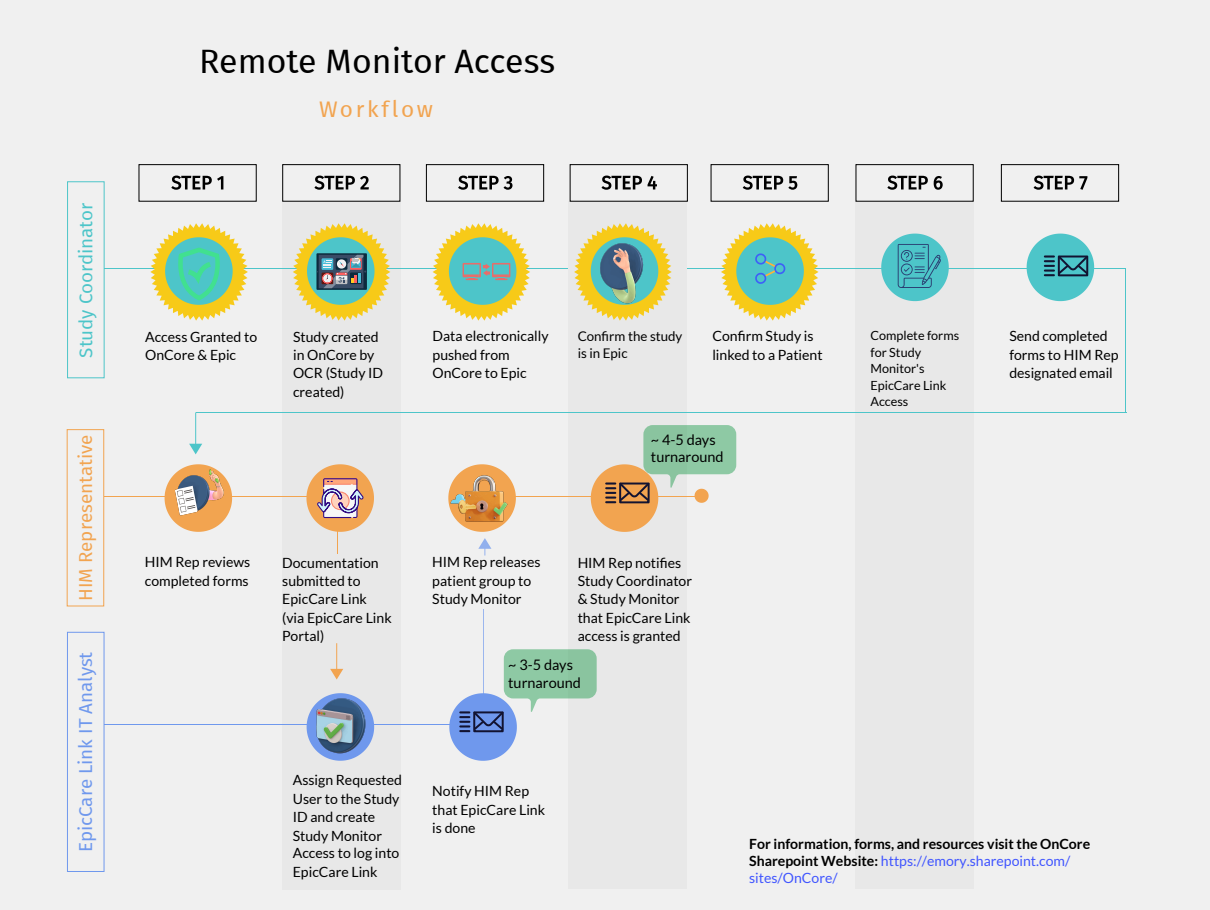
<style>
.page{position:relative;width:1210px;height:910px;background:#f0f0f0}
.page>*{position:absolute;margin:0;border:0;box-sizing:border-box;transform-origin:0 0}
.t1{font:33.75px "Fira Sans";color:#000}
.t2{font:22.5px "Fira Sans";letter-spacing:.125em;color:#f2a450}
.t3{font:18.75px "Fira Sans";color:#6f98ed}
.t4{font:18.75px "Fira Sans";color:#f2a450}
.t5{font:18.75px "Fira Sans";color:#4dc5c9}
.t6{font:14.5px/17.5px "Lato";color:#000}
.t7{font:14.12px/18.2px "Lato";color:#000}
.t8{font:700 14.12px/16.9px "Lato";color:#000}
.t9{font:13.38px/17.8px "Lato";color:#000}
.t10{font:12.62px/16.4px "Lato";color:#000}
.s1{font-weight:400;color:#4055ff}
</style>
<div class="page">
<div style="left:855px;top:202px;width:119px;height:687px;background:#e8e8e8"></div>
<div style="left:282px;top:202px;width:118px;height:688px;background:#e8e8e8"></div>
<hr style="left:104px;top:268px;width:35px;height:1px;background:#4dc5c9">
<hr style="left:139px;top:268px;width:35px;height:1px;background:#4dc5c9">
<hr style="left:243px;top:268px;width:35px;height:1px;background:#4dc5c9">
<hr style="left:278px;top:268px;width:35px;height:1px;background:#4dc5c9">
<hr style="left:382px;top:268px;width:35px;height:1px;background:#4dc5c9">
<hr style="left:417px;top:268px;width:35px;height:1px;background:#4dc5c9">
<hr style="left:521px;top:268px;width:35px;height:1px;background:#4dc5c9">
<hr style="left:556px;top:268px;width:35px;height:1px;background:#4dc5c9">
<hr style="left:660px;top:268px;width:35px;height:1px;background:#4dc5c9">
<hr style="left:695px;top:268px;width:35px;height:1px;background:#4dc5c9">
<hr style="left:799px;top:268px;width:35px;height:1px;background:#4dc5c9">
<hr style="left:834px;top:268px;width:34px;height:1px;background:#4dc5c9">
<hr style="left:868px;top:268px;width:35px;height:1px;background:#4dc5c9">
<hr style="left:938px;top:268px;width:35px;height:1px;background:#4dc5c9">
<hr style="left:973px;top:268px;width:34px;height:1px;background:#4dc5c9">
<hr style="left:1007px;top:268px;width:35px;height:1px;background:#4dc5c9">
<hr style="left:1077px;top:268px;width:35px;height:1px;background:#4dc5c9">
<svg style="left:1112px;top:268px;width:14px;height:1px"></svg>
<svg style="left:330px;top:644px;width:13px;height:35px"></svg>
<div style="left:568px;top:202px;width:118px;height:687px;background:#e8e8e8"></div>
<hr style="left:502px;top:496px;width:35px;height:1px;background:#f2a450">
<hr style="left:537px;top:496px;width:35px;height:1px;background:#f2a450">
<hr style="left:572px;top:496px;width:35px;height:1px;background:#f2a450">
<div style="left:67px;top:181px;width:38px;height:197px;border:1px solid #4dc5c9"></div>
<div style="left:67px;top:429px;width:37px;height:177px;border:1px solid #f2a450"></div>
<hr style="left:104px;top:496px;width:35px;height:1px;background:#f2a450">
<hr style="left:139px;top:496px;width:34px;height:1px;background:#f2a450">
<hr style="left:208px;top:496px;width:35px;height:1px;background:#f2a450">
<hr style="left:243px;top:496px;width:35px;height:1px;background:#f2a450">
<hr style="left:278px;top:496px;width:35px;height:1px;background:#f2a450">
<div style="left:67px;top:632px;width:38px;height:240px;border:1px solid #6f98ed"></div>
<hr style="left:364px;top:724px;width:34px;height:1px;background:#6f98ed">
<hr style="left:398px;top:724px;width:35px;height:1px;background:#6f98ed">
<hr style="left:433px;top:724px;width:35px;height:1px;background:#6f98ed">
<svg style="left:574px;top:223px;width:98px;height:98px"></svg>
<svg style="left:150px;top:223px;width:98px;height:98px"></svg>
<svg style="left:165px;top:475px;width:67px;height:57px"></svg>
<svg style="left:465px;top:478px;width:51px;height:54px"></svg>
<svg style="left:433px;top:223px;width:97px;height:98px"></svg>
<svg style="left:306px;top:464px;width:68px;height:89px"></svg>
<div style="left:139px;top:164px;width:118px;height:38px;border:1px solid #000"></div>
<svg style="left:171px;top:176px;width:52px;height:14px"></svg>
<div style="left:282px;top:164px;width:118px;height:38px;border:1px solid #000"></div>
<svg style="left:314px;top:176px;width:55px;height:14px"></svg>
<div style="left:426px;top:164px;width:118px;height:38px;border:1px solid #000"></div>
<svg style="left:458px;top:176px;width:54px;height:14px"></svg>
<div style="left:570px;top:164px;width:118px;height:38px;border:1px solid #000"></div>
<svg style="left:601px;top:176px;width:56px;height:14px"></svg>
<div style="left:711px;top:164px;width:118px;height:38px;border:1px solid #000"></div>
<svg style="left:743px;top:176px;width:54px;height:14px"></svg>
<div style="left:855px;top:164px;width:119px;height:38px;border:1px solid #000"></div>
<svg style="left:887px;top:176px;width:56px;height:14px"></svg>
<div style="left:1001px;top:164px;width:118px;height:38px;border:1px solid #000"></div>
<svg style="left:1033px;top:176px;width:54px;height:14px"></svg>
<img style="left:591px;top:237px;width:69px;height:70px">
<svg style="left:721px;top:223px;width:97px;height:98px"></svg>
<svg style="left:881px;top:234px;width:68px;height:67px"></svg>
<svg style="left:293px;top:223px;width:97px;height:98px"></svg>
<svg style="left:1027px;top:234px;width:67px;height:67px"></svg>
<hr style="left:196px;top:412px;width:34px;height:1px;background:#4dc5c9">
<hr style="left:230px;top:412px;width:35px;height:1px;background:#4dc5c9">
<hr style="left:265px;top:412px;width:35px;height:1px;background:#4dc5c9">
<hr style="left:300px;top:412px;width:35px;height:1px;background:#4dc5c9">
<hr style="left:335px;top:412px;width:34px;height:1px;background:#4dc5c9">
<hr style="left:369px;top:412px;width:35px;height:1px;background:#4dc5c9">
<hr style="left:404px;top:412px;width:35px;height:1px;background:#4dc5c9">
<hr style="left:439px;top:412px;width:35px;height:1px;background:#4dc5c9">
<hr style="left:474px;top:412px;width:34px;height:1px;background:#4dc5c9">
<hr style="left:508px;top:412px;width:35px;height:1px;background:#4dc5c9">
<hr style="left:543px;top:412px;width:35px;height:1px;background:#4dc5c9">
<hr style="left:578px;top:412px;width:35px;height:1px;background:#4dc5c9">
<hr style="left:613px;top:412px;width:34px;height:1px;background:#4dc5c9">
<hr style="left:647px;top:412px;width:35px;height:1px;background:#4dc5c9">
<hr style="left:682px;top:412px;width:35px;height:1px;background:#4dc5c9">
<hr style="left:717px;top:412px;width:35px;height:1px;background:#4dc5c9">
<hr style="left:752px;top:412px;width:34px;height:1px;background:#4dc5c9">
<hr style="left:786px;top:412px;width:35px;height:1px;background:#4dc5c9">
<hr style="left:821px;top:412px;width:35px;height:1px;background:#4dc5c9">
<hr style="left:856px;top:412px;width:35px;height:1px;background:#4dc5c9">
<hr style="left:891px;top:412px;width:34px;height:1px;background:#4dc5c9">
<hr style="left:925px;top:412px;width:35px;height:1px;background:#4dc5c9">
<hr style="left:960px;top:412px;width:35px;height:1px;background:#4dc5c9">
<hr style="left:995px;top:412px;width:35px;height:1px;background:#4dc5c9">
<hr style="left:1030px;top:412px;width:34px;height:1px;background:#4dc5c9">
<hr style="left:1064px;top:412px;width:35px;height:1px;background:#4dc5c9">
<hr style="left:195px;top:413px;width:1px;height:33px;background:#4dc5c9">
<svg style="left:189px;top:444px;width:13px;height:10px"></svg>
<hr style="left:1125px;top:269px;width:1px;height:35px;background:#4dc5c9">
<hr style="left:1125px;top:304px;width:1px;height:35px;background:#4dc5c9">
<hr style="left:1125px;top:339px;width:1px;height:34px;background:#4dc5c9">
<hr style="left:1125px;top:373px;width:1px;height:35px;background:#4dc5c9">
<svg style="left:1099px;top:408px;width:27px;height:5px"></svg>
<img style="left:174px;top:464px;width:57px;height:61px">
<img style="left:448px;top:464px;width:61px;height:63px">
<hr style="left:483px;top:609px;width:1px;height:34px;background:#6f98ed">
<hr style="left:483px;top:643px;width:1px;height:35px;background:#6f98ed">
<svg style="left:478px;top:538px;width:13px;height:17px"></svg>
<svg style="left:591px;top:425px;width:145px;height:107px"></svg>
<hr style="left:104px;top:724px;width:35px;height:1px;background:#6f98ed">
<hr style="left:139px;top:724px;width:35px;height:1px;background:#6f98ed">
<hr style="left:174px;top:724px;width:35px;height:1px;background:#6f98ed">
<hr style="left:209px;top:724px;width:35px;height:1px;background:#6f98ed">
<hr style="left:244px;top:724px;width:34px;height:1px;background:#6f98ed">
<svg style="left:278px;top:724px;width:78px;height:37px"></svg>
<svg style="left:449px;top:649px;width:148px;height:112px"></svg>
<img style="left:306px;top:693px;width:68px;height:64px">
<h3 class="t5" style="left:72px;top:358px;width:156px;rotate:-90deg">Study Coordinator</h3>
<h3 class="t4" style="left:71px;top:601px;width:168px;rotate:-90deg">HIM Representative</h3>
<h3 class="t3" style="left:72px;top:852px;width:202px;rotate:-90deg">EpicCare Link IT Analyst</h3>
<h1 class="t1" style="left:199px;top:36px;width:358px">Remote Monitor Access</h1>
<h2 class="t2" style="left:319px;top:92px;width:115px">Workflow</h2>
<p class="t7" style="left:145px;top:327px;width:113px">Access Granted to</p>
<p class="t7" style="left:145px;top:346px;width:92px">OnCore &amp; Epic</p>
<p class="t7" style="left:293px;top:327px;width:92px">Study created in OnCore by<br>OCR (Study ID created)</p>
<p class="t7" style="left:433px;top:327px;width:118px">Data electronically pushed from<br>OnCore to Epic</p>
<p class="t9" style="left:578px;top:327px;width:106px">Confi rm the study is in Epic</p>
<p class="t7" style="left:712px;top:327px;width:112px;line-height:18.8px">Confi rm Study is linked to a Patient</p>
<p class="t10" style="left:870px;top:327px;width:90px">Complete forms for Study<br>Monitor's<br>EpicCare Link<br>Access</p>
<p class="t7" style="left:1009px;top:327px;width:111px">Send completed forms to HIM Rep designated email</p>
<p class="t6" style="left:651px;top:430px;width:74px">~ 4-5 days turnaround</p>
<p class="t7" style="left:145px;top:553px;width:107px;line-height:18.8px">HIM Rep reviews completed forms</p>
<p class="t7" style="left:432px;top:553px;width:110px">HIM Rep releases patient group to<br>Study Monitor</p>
<p class="t7" style="left:578px;top:553px;width:116px">HIM Rep notifies<br>Study Coordinator &amp; Study Monitor that EpicCare Link access is granted</p>
<p class="t6" style="left:508px;top:656px;width:74px">~ 3-5 days turnaround</p>
<p class="t7" style="left:282px;top:553px;width:111px">Documentation submitted to<br>EpicCare Link (via EpicCare Link<br>Portal)</p>
<p class="t7" style="left:293px;top:770px;width:111px">Assign Requested<br>User to the Study<br>ID and create<br>Study Monitor<br>Access to log into<br>EpicCare Link</p>
<p class="t7" style="left:432px;top:782px;width:114px">Notify HIM Rep that EpicCare Link is done</p>
<p class="t8" style="left:749px;top:835px;width:342px">For information, forms, and resources visit the OnCore<br>Sharepoint Website: <span class="s1">https://emory.sharepoint.com/ sites/OnCore/</span></p>
</div>
